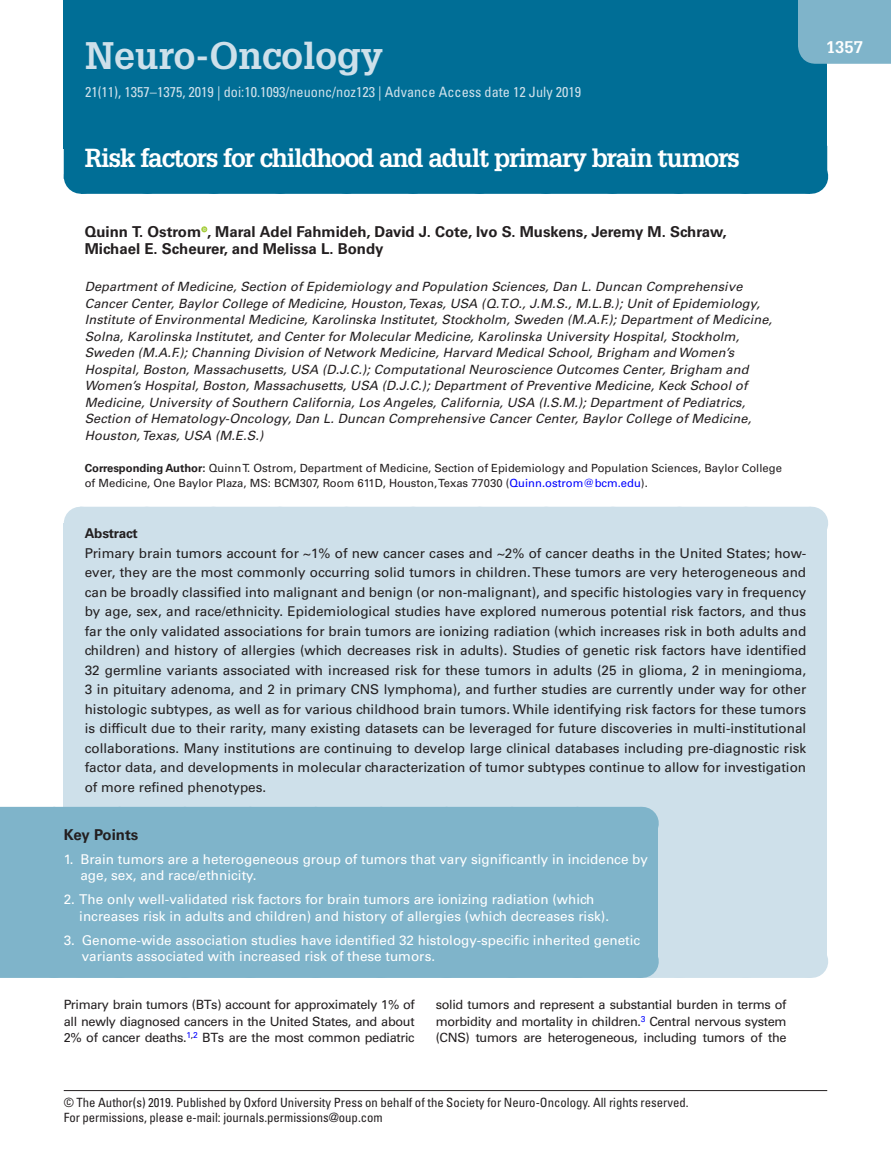
<style>
.page{position:relative;width:891px;height:1175px;background:#fff}
.page>*{position:absolute;margin:0;border:0;box-sizing:border-box;transform-origin:0 0}
.t1{font:700 37.5px "Glypha LT Std";color:#cee0ea}
.t2{font:700 25.5px "Glypha LT Std";letter-spacing:-.045em;color:#fff}
.t3{font:700 16.5px "Glypha LT Std";color:#fff}
.t4{font:700 15px/16.5px "Univers LT Std";color:#231f20}
.t5{font:condensed 14.25px "Univers LT Std";color:#cee0ea}
.t6{font:13.5px/19.5px "Univers LT Std";color:#231f20;text-align:justify}
.t7{font:13.5px/16.5px "Univers LT Std";color:#fff}
.t8{font:700 13.5px "Univers LT Std";letter-spacing:-.015em;color:#231f20}
.t9{font:italic 12.75px/16.5px "Univers LT Std";letter-spacing:.01em;color:#231f20}
.t10{font:12.75px/16.5px "Univers LT Std";letter-spacing:-.025em;color:#231f20;text-align:justify}
.t11{font:condensed 12.75px/15px "Univers LT Std";color:#231f20}
.t12{font:11.25px/15px "Univers LT Std";color:#231f20}
.s1{font-weight:700}
.s2{color:#00f}
</style>
<div class="page">
<div style="left:64px;top:0;width:763px;height:148px;background:#006e96"></div>
<div style="left:798px;top:0;width:93px;height:64px;background:#7fb4ca"></div>
<hr style="left:64px;top:1090px;width:763px;height:1px;background:#231f20">
<div style="left:64px;top:146px;width:763px;height:33px;background:#006e96"></div>
<div style="left:81px;top:159px;width:729px;height:35px;background:#006e96"></div>
<svg style="left:148px;top:193px;width:629px;height:1px"></svg>
<hr style="left:810px;top:159px;width:1px;height:35px;background:#006e96">
<div style="left:64px;top:524px;width:763px;height:18px;background:#cee0ea"></div>
<div style="left:80px;top:507px;width:731px;height:33px;background:#cee0ea"></div>
<hr style="left:811px;top:507px;width:1px;height:33px;background:#cee0ea">
<div style="left:64px;top:542px;width:763px;height:418px;background:#cee0ea"></div>
<div style="left:80px;top:945px;width:731px;height:33px;background:#cee0ea"></div>
<hr style="left:811px;top:945px;width:1px;height:33px;background:#cee0ea">
<div style="left:0;top:807px;width:641px;height:33px;background:#7fb4ca"></div>
<hr style="left:641px;top:807px;width:1px;height:33px;background:#7fb4ca">
<div style="left:0;top:840px;width:658px;height:44px;background:#7fb4ca"></div>
<div style="left:0;top:881px;width:658px;height:57px;background:#7fb4ca"></div>
<div style="left:0;top:921px;width:658px;height:44px;background:#7fb4ca"></div>
<div style="left:0;top:945px;width:641px;height:33px;background:#7fb4ca"></div>
<svg style="left:642px;top:957px;width:17px;height:21px"></svg>
<hr style="left:641px;top:945px;width:1px;height:33px;background:#7fb4ca">
<svg style="left:201px;top:226px;width:6px;height:6px"></svg>
<h1 class="t1" style="left:85px;top:32px;width:299px">Neuro-Oncology</h1>
<p class="t5" style="left:85px;top:83px;width:498px">21(11), 1357–1375, 2019 | doi:10.1093/neuonc/noz123 | Advance Access date 12 July 2019</p>
<h2 class="t2" style="left:85px;top:142px;width:657px">Risk factors for childhood and adult primary brain tumors</h2>
<p class="t3" style="left:826px;top:37px;width:38px">1357</p>
<p class="t4" style="left:85px;top:224px;width:643px">Quinn T. Ostrom , Maral Adel Fahmideh, David J. Cote, Ivo S. Muskens, Jeremy M. Schraw,<br>Michael E. Scheurer, and Melissa L. Bondy</p>
<p class="t9" style="left:85px;top:279px;width:689px">Department of Medicine, Section of Epidemiology and Population Sciences, Dan L. Duncan Comprehensive Cancer Center, Baylor College of Medicine, Houston, Texas, USA (Q.T.O., J.M.S., M.L.B.); Unit of Epidemiology, Institute of Environmental Medicine, Karolinska Institutet, Stockholm, Sweden (M.A.F.); Department of Medicine, Solna, Karolinska Institutet, and Center for Molecular Medicine, Karolinska University Hospital, Stockholm, Sweden (M.A.F.); Channing Division of Network Medicine, Harvard Medical School, Brigham and Women’s Hospital, Boston, Massachusetts, USA (D.J.C.); Computational Neuroscience Outcomes Center, Brigham and Women’s Hospital, Boston, Massachusetts, USA (D.J.C.); Department of Preventive Medicine, Keck School of Medicine, University of Southern California, Los Angeles, California, USA (I.S.M.); Department of Pediatrics, Section of Hematology-Oncology, Dan L. Duncan Comprehensive Cancer Center, Baylor College of Medicine, Houston, Texas, USA (M.E.S.)</p>
<p class="t12" style="left:85px;top:461px;width:699px"><span class="s1">Corresponding Author:</span> Quinn T. Ostrom, Department of Medicine, Section of Epidemiology and Population Sciences, Baylor College of Medicine, One Baylor Plaza, MS: BCM307, Room 611D, Houston, Texas 77030 (<span class="s2">Quinn.ostrom@bcm.edu</span>).</p>
<p class="t8" style="left:85px;top:525px;width:55px">Abstract</p>
<p class="t6" style="left:85px;top:543px;width:723px">Primary brain tumors account for ~1% of new cancer cases and ~2% of cancer deaths in the United States; how&shy;ever, they are the most commonly occurring solid tumors in children. These tumors are very heterogeneous and can be broadly classified into malignant and benign (or non-malignant), and specific histologies vary in frequency by age, sex, and race/ethnicity. Epidemiological studies have explored numerous potential risk factors, and thus far the only validated associations for brain tumors are ionizing radiation (which increases risk in both adults and children) and history of allergies (which decreases risk in adults). Studies of genetic risk factors have identified 32 germline variants associated with increased risk for these tumors in adults (25 in glioma, 2 in meningioma, 3 in pituitary adenoma, and 2 in primary CNS lymphoma), and further studies are currently under way for other histologic subtypes, as well as for various childhood brain tumors. While identifying risk factors for these tumors is difficult due to their rarity, many existing datasets can be leveraged for future discoveries in multi-institutional collaborations. Many institutions are continuing to develop large clinical databases including pre-diagnostic risk factor data, and developments in molecular characterization of tumor subtypes continue to allow for investigation of more refined phenotypes.</p>
<p class="t4" style="left:64px;top:826px;width:76px">Key Points</p>
<p class="t7" style="left:80px;top:851px;width:569px;text-indent:-17px">1. Brain tumors are a heterogeneous group of tumors that vary significantly in incidence by age, sex, and race/ethnicity.</p>
<p class="t7" style="left:79px;top:891px;width:531px;text-indent:-16px">2. The only well-validated risk factors for brain tumors are ionizing radiation (which increases risk in adults and children) and history of allergies (which decreases risk).</p>
<p class="t7" style="left:82px;top:932px;width:560px;text-indent:-18px">3. Genome-wide association studies have identified 32 histology-specific inherited genetic variants associated with increased risk of these tumors.</p>
<p class="t10" style="left:64px;top:996px;width:352px">Primary brain tumors (BTs) account for approximately 1% of all newly diagnosed cancers in the United States, and about 2% of cancer deaths.<sup>1</sup><sup>,</sup><sup>2</sup> BTs are the most common pediatric</p>
<p class="t10" style="left:436px;top:996px;width:352px">solid tumors and represent a substantial burden in terms of morbidity and mortality in children.<sup>3</sup> Central nervous system (CNS) tumors are heterogeneous, including tumors of the</p>
<p class="t11" style="left:64px;top:1095px;width:626px">© The Author(s) 2019. Published by Oxford University Press on behalf of the Society for Neuro-Oncology. All rights reserved.<br>For permissions, please e-mail: journals.permissions@oup.com</p>
</div>
